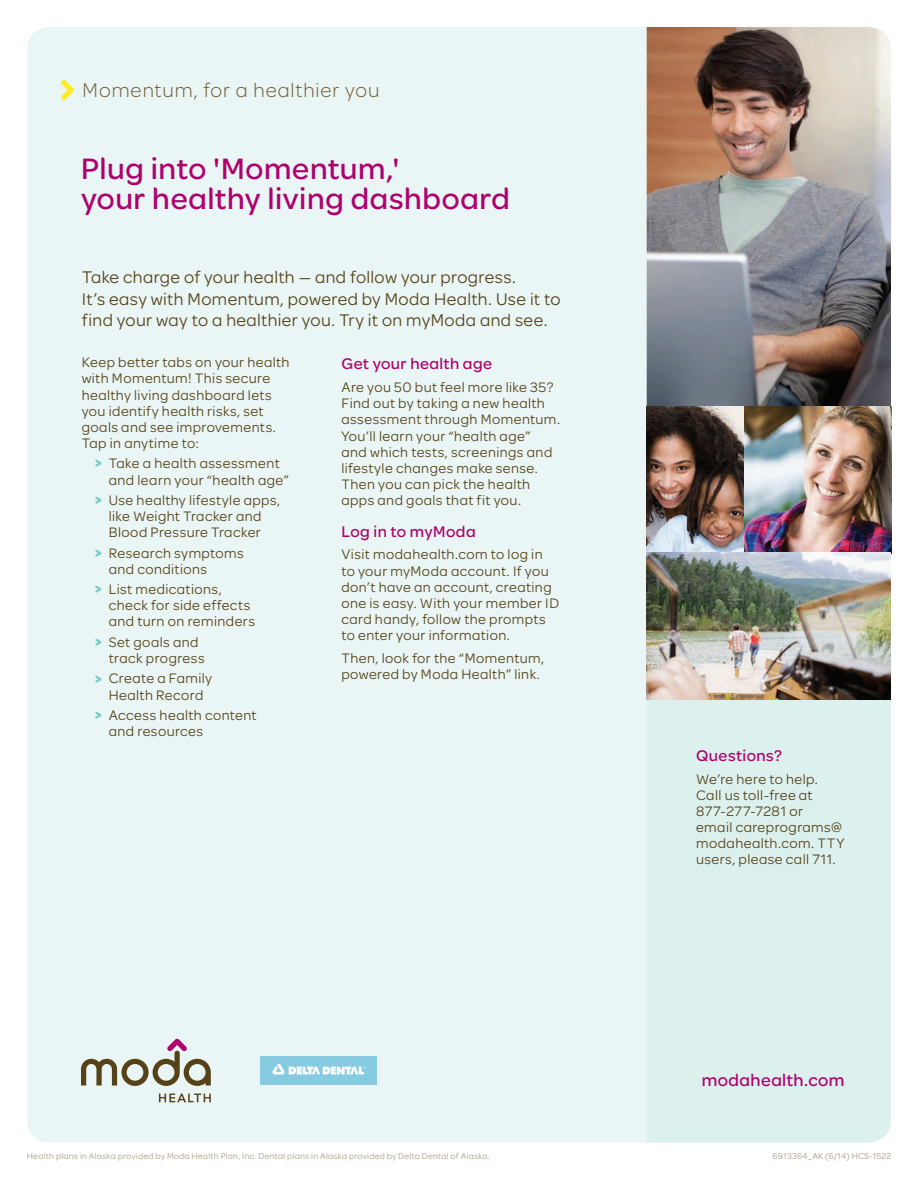
<style>
.page{position:relative;width:918px;height:1188px;background:#fff}
.page>*{position:absolute;margin:0;border:0;box-sizing:border-box;transform-origin:0 0}
.t1{font:31.5px/30px "Omnes ODS Medium";letter-spacing:.02em;color:#af016e}
.t2{font:21px "Omnes ODS Light";letter-spacing:.045em;color:#6f5b34}
.t3{font:18px/21px "Omnes ODS Regular";letter-spacing:.02em;color:#564218}
.t4{font:18px "Omnes ODS Medium";letter-spacing:.025em;color:#af016e}
.t5{font:16.5px "Omnes ODS Medium";letter-spacing:.025em;color:#af016e}
.t6{font:14.7px/16.2px "Omnes ODS Regular";letter-spacing:.03em;color:#564218}
.t7{font:9px "Omnes ODS Regular";letter-spacing:.025em;color:#aa9c83}
.s1{font-family:"Omnes ODS Bold";font-size:15px;color:#7acbc4}
</style>
<div class="page">
<div style="left:27px;top:27px;width:864px;height:1116px;background:#eaf6f5;border-radius:23px"></div>
<img style="left:647px;top:27px;width:244px;height:662px">
<svg style="left:61px;top:80px;width:13px;height:20px"></svg>
<div style="left:647px;top:689px;width:244px;height:454px;background:#dcf0ee"></div>
<svg style="left:159px;top:1094px;width:52px;height:8px"></svg>
<svg style="left:81px;top:1039px;width:130px;height:47px"></svg>
<div style="left:260px;top:1056px;width:117px;height:29px;background:#87cbe1"></div>
<svg style="left:272px;top:1064px;width:94px;height:11px"></svg>
<h2 class="t2" style="left:82px;top:76px;width:299px">Momentum, for a healthier you</h2>
<h1 class="t1" style="left:81px;top:151px;width:431px">Plug into 'Momentum,'<br>your healthy living dashboard</h1>
<p class="t3" style="left:82px;top:266px;width:480px">Take charge of your health — and follow your progress.<br>It’s easy with Momentum, powered by Moda Health. Use it to find your way to a healthier you. Try it on myModa and see.</p>
<p class="t6" style="left:82px;top:353px;width:209px">Keep better tabs on your health with Momentum! This secure healthy living dashboard lets you identify health risks, set goals and see improvements.<br>Tap in anytime to:</p>
<p class="t6" style="left:109px;top:455px;width:182px;text-indent:-14px"><span class="s1">&gt;</span> Take a health assessment and learn your “health age”</p>
<p class="t6" style="left:95px;top:491px;width:186px;text-align:center"><span class="s1">&gt;</span> Use healthy lifestyle apps, like Weight Tracker and<br>Blood Pressure Tracker</p>
<p class="t6" style="left:109px;top:544px;width:136px;text-indent:-14px"><span class="s1">&gt;</span> Research symptoms and conditions</p>
<p class="t6" style="left:109px;top:580px;width:148px;text-indent:-14px"><span class="s1">&gt;</span> List medications, check for side effects and turn on reminders</p>
<p class="t6" style="left:109px;top:633px;width:97px;text-indent:-14px"><span class="s1">&gt;</span> Set goals and track progress</p>
<p class="t6" style="left:95px;top:670px;width:118px;text-align:center"><span class="s1">&gt;</span> Create a Family<br>Health Record</p>
<p class="t6" style="left:109px;top:706px;width:149px;text-indent:-14px"><span class="s1">&gt;</span> Access health content and resources</p>
<p class="t5" style="left:341px;top:352px;width:152px">Get your health age</p>
<p class="t6" style="left:341px;top:378px;width:220px">Are you 50 but feel more like 35?<br>Find out by taking a new health assessment through Momentum.<br>You’ll learn your “health age”<br>and which tests, screenings and lifestyle changes make sense.<br>Then you can pick the health apps and goals that fit you.</p>
<p class="t5" style="left:341px;top:520px;width:136px">Log in to myModa</p>
<p class="t6" style="left:341px;top:546px;width:219px">Visit modahealth.com to log in to your myModa account. If you don’t have an account, creating one is easy. With your member ID card handy, follow the prompts to enter your information.</p>
<p class="t6" style="left:341px;top:649px;width:204px">Then, look for the “Momentum, powered by Moda Health” link.</p>
<p class="t5" style="left:696px;top:744px;width:87px">Questions?</p>
<p class="t6" style="left:696px;top:770px;width:150px">We’re here to help.<br>Call us toll-free at<br>877-277-7281 or<br>email careprograms@ modahealth.com. TTY users, please call 711.</p>
<p class="t4" style="left:702px;top:1067px;width:144px">modahealth.com</p>
<p class="t7" style="left:27px;top:1149px;width:464px">Health plans in Alaska provided by Moda Health Plan, Inc. Dental plans in Alaska provided by Delta Dental of Alaska.</p>
<p class="t7" style="left:772px;top:1150px;width:120px">6913364_AK (6/14) HCS-1522</p>
</div>
